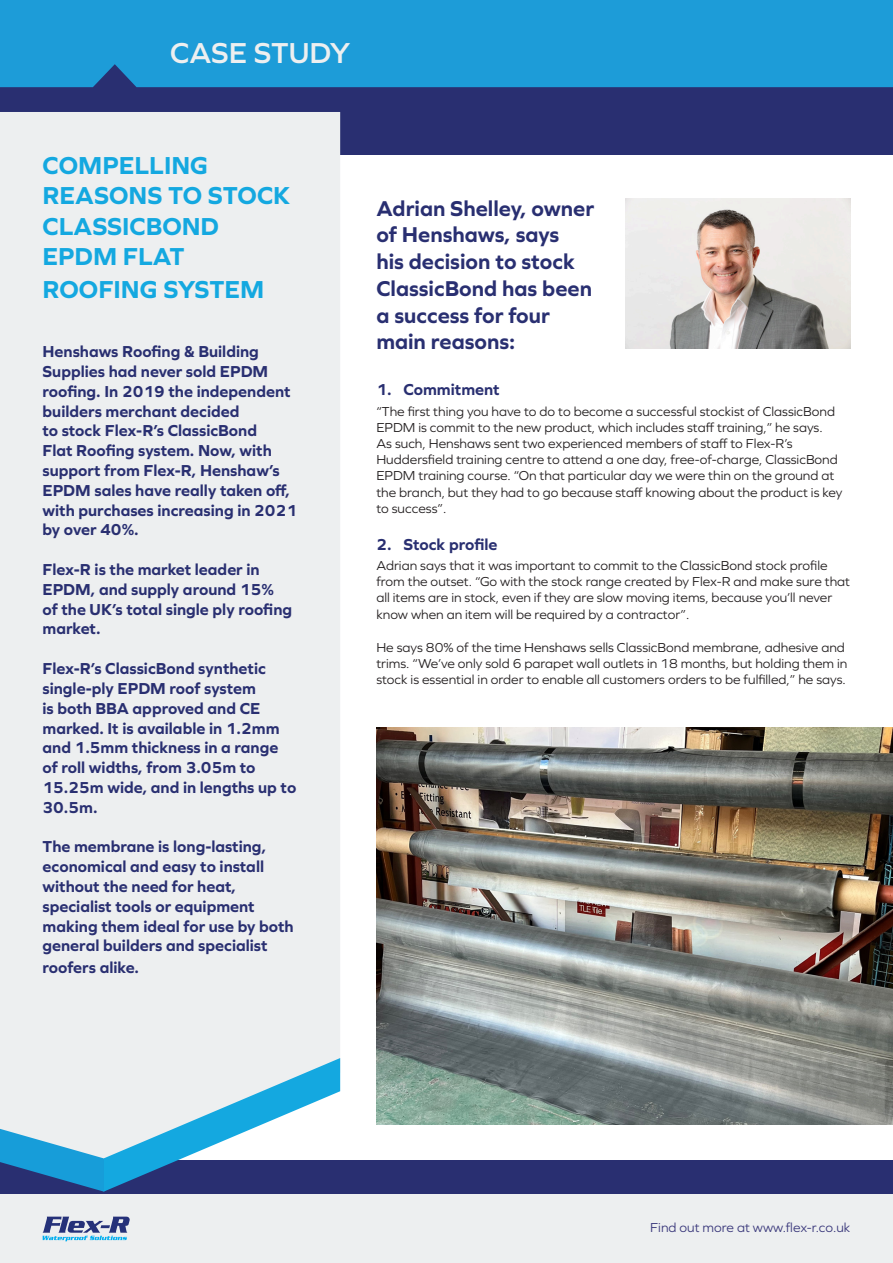
<style>
.page{position:relative;width:893px;height:1263px;background:#fff}
.page>*{position:absolute;margin:0;border:0;box-sizing:border-box;transform-origin:0 0}
.t1{font:600 30px "Graphie";color:#edeff0}
.t2{font:700 25.5px/31px "Graphie";color:#14a8e0}
.t3{font:700 22.35px/26.7px "Graphie";color:#292f71}
.t4{font:700 16.5px/19.8px "Graphie";color:#292f71}
.t5{font:13.5px/16.2px "Graphie";color:#231f20}
.t6{font:13.5px "Graphie";color:#3a387b}
</style>
<div class="page">
<div style="left:0;top:26px;width:893px;height:128px;background:#292f71"></div>
<div style="left:0;top:112px;width:340px;height:946px;background:#edeff0"></div>
<div style="left:0;top:1161px;width:893px;height:34px;background:#292f71"></div>
<div style="left:0;top:1195px;width:893px;height:68px;background:#edeff0"></div>
<div style="left:0;top:0;width:893px;height:87px;background:#1d9cd8"></div>
<svg style="left:0;top:1058px;width:340px;height:133px"></svg>
<svg style="left:43px;top:1216px;width:87px;height:25px"></svg>
<img style="left:625px;top:199px;width:225px;height:150px">
<img style="left:376px;top:727px;width:517px;height:398px">
<p class="t1" style="left:170px;top:36px;width:182px">CASE STUDY</p>
<p class="t2" style="left:43px;top:149px;width:249px">COMPELLING<br>REASONS TO STOCK<br>CLASSICBOND<br>EPDM FLAT<br>ROOFING SYSTEM</p>
<p class="t4" style="left:43px;top:341px;width:256px">Henshaws Roofing &amp; Building<br>Supplies had never sold EPDM roofing. In 2019 the independent builders merchant decided<br>to stock Flex-R’s ClassicBond<br>Flat Roofing system. Now, with support from Flex-R, Henshaw’s<br>EPDM sales have really taken off, with purchases increasing in 2021 by over 40%.</p>
<p class="t4" style="left:43px;top:559px;width:251px">Flex-R is the market leader in<br>EPDM, and supply around 15% of the UK’s total single ply roofing market.</p>
<p class="t4" style="left:43px;top:658px;width:255px">Flex-R’s ClassicBond synthetic single-ply EPDM roof system<br>is both BBA approved and CE marked. It is available in 1.2mm and 1.5mm thickness in a range of roll widths, from 3.05m to<br>15.25m wide, and in lengths up to<br>30.5m.</p>
<p class="t4" style="left:43px;top:836px;width:253px">The membrane is long-lasting, economical and easy to install without the need for heat, specialist tools or equipment making them ideal for use by both general builders and specialist</p>
<p class="t4" style="left:43px;top:957px;width:98px">roofers alike.</p>
<p class="t3" style="left:376px;top:194px;width:219px">Adrian Shelley, owner of Henshaws, says<br>his decision to stock<br>ClassicBond has been a success for four main reasons:</p>
<p class="t4" style="left:376px;top:379px;width:125px">1. Commitment</p>
<p class="t5" style="left:376px;top:403px;width:468px">“The first thing you have to do to become a successful stockist of ClassicBond EPDM is commit to the new product, which includes staff training,” he says.<br>As such, Henshaws sent two experienced members of staff to Flex-R’s Huddersfield training centre to attend a one day, free-of-charge, ClassicBond EPDM training course. “On that particular day we were thin on the ground at the branch, but they had to go because staff knowing about the product is key to success”.</p>
<p class="t4" style="left:376px;top:534px;width:123px">2. Stock profile</p>
<p class="t5" style="left:376px;top:557px;width:475px">Adrian says that it was important to commit to the ClassicBond stock profile from the outset. “Go with the stock range created by Flex-R and make sure that all items are in stock, even if they are slow moving items, because you’ll never know when an item will be required by a contractor”.</p>
<p class="t5" style="left:376px;top:639px;width:472px">He says 80% of the time Henshaws sells ClassicBond membrane, adhesive and trims. “We’ve only sold 6 parapet wall outlets in 18 months, but holding them in stock is essential in order to enable all customers orders to be fulfilled,” he says.</p>
<p class="t6" style="left:650px;top:1220px;width:202px">Find out more at www.flex-r.co.uk</p>
</div>
